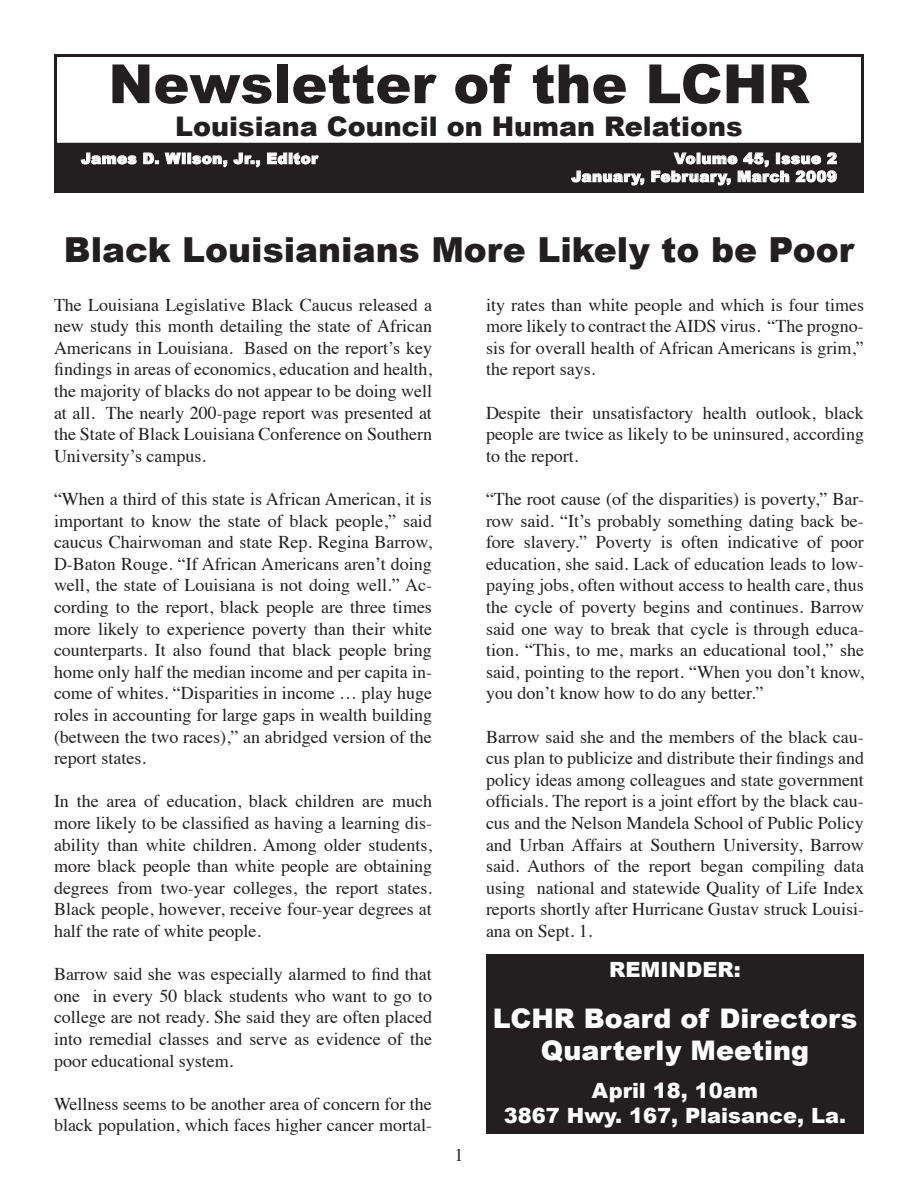
<style>
.page{position:relative;width:918px;height:1188px;background:#fff}
.page>*{position:absolute;margin:0;border:0;box-sizing:border-box;transform-origin:0 0}
.t1{font:900 54px "Arial";color:#231f20}
.t2{font:900 34.5px "Arial";color:#231f20}
.t3{font:900 27px/32.4px "Arial";color:#fff;text-align:center}
.t4{font:900 27px "Arial";color:#231f20}
.t5{font:900 21px/25.2px "Arial";color:#fff;text-align:center}
.t6{font:18px/21.6px "Times";color:#231f20;text-align:justify}
.t7{font:900 15px/18px "Arial";letter-spacing:.03em;color:#fff;text-align:right}
</style>
<div class="page">
<div style="left:54px;top:54px;width:810px;height:92px;border:3px solid #231f20"></div>
<div style="left:54px;top:146px;width:810px;height:48px;background:#231f20"></div>
<svg style="left:81px;top:152px;width:56px;height:13px"></svg>
<svg style="left:143px;top:152px;width:16px;height:12px"></svg>
<svg style="left:165px;top:152px;width:95px;height:16px"></svg>
<svg style="left:267px;top:152px;width:52px;height:13px"></svg>
<svg style="left:571px;top:170px;width:74px;height:16px"></svg>
<svg style="left:651px;top:152px;width:186px;height:34px"></svg>
<div style="left:486px;top:954px;width:378px;height:180px;background:#231f20"></div>
<h1 class="t1" style="left:108px;top:45px;width:703px">Newsletter of the LCHR</h1>
<h3 class="t4" style="left:175px;top:106px;width:569px">Louisiana Council on Human Relations</h3>
<p class="t7" style="left:81px;top:149px;width:238px">James D. Wilson, Jr., Editor</p>
<p class="t7" style="left:571px;top:149px;width:267px">Volume 45, Issue 2<br>January, February, March 2009</p>
<h2 class="t2" style="left:64px;top:224px;width:792px">Black Louisianians More Likely to be Poor</h2>
<p class="t6" style="left:54px;top:292px;width:380px">The Louisiana Legislative Black Caucus released a new study this month detailing the state of African Americans in Louisiana. Based on the report’s key findings in areas of economics, education and health, the majority of blacks do not appear to be doing well at all. The nearly 200-page report was presented at the State of Black Louisiana Conference on Southern University’s campus.</p>
<p class="t6" style="left:54px;top:487px;width:380px">“When a third of this state is African American, it is important to know the state of black people,” said caucus Chairwoman and state Rep. Regina Barrow, D-Baton Rouge. “If African Americans aren’t doing well, the state of Louisiana is not doing well.” Ac&shy;cording to the report, black people are three times more likely to experience poverty than their white counterparts. It also found that black people bring home only half the median income and per capita in&shy;come of whites. “Disparities in income … play huge roles in accounting for large gaps in wealth building (between the two races),” an abridged version of the report states.</p>
<p class="t6" style="left:54px;top:789px;width:380px">In the area of education, black children are much more likely to be classified as having a learning dis&shy;ability than white children. Among older students, more black people than white people are obtaining degrees from two-year colleges, the report states.<br>Black people, however, receive four-year degrees at half the rate of white people.</p>
<p class="t6" style="left:54px;top:962px;width:380px">Barrow said she was especially alarmed to find that one in every 50 black students who want to go to college are not ready. She said they are often placed into remedial classes and serve as evidence of the poor educational system.</p>
<p class="t6" style="left:54px;top:1091px;width:379px">Wellness seems to be another area of concern for the black population, which faces higher cancer mortal-</p>
<p class="t6" style="left:454px;top:1143px;width:10px">1</p>
<p class="t6" style="left:486px;top:292px;width:380px">ity rates than white people and which is four times more likely to contract the AIDS virus. “The progno&shy;sis for overall health of African Americans is grim,” the report says.</p>
<p class="t6" style="left:486px;top:400px;width:379px">Despite their unsatisfactory health outlook, black people are twice as likely to be uninsured, according to the report.</p>
<p class="t6" style="left:486px;top:487px;width:380px">“The root cause (of the disparities) is poverty,” Bar&shy;row said. “It’s probably something dating back be&shy;fore slavery.” Poverty is often indicative of poor education, she said. Lack of education leads to low&shy;paying jobs, often without access to health care, thus the cycle of poverty begins and continues. Barrow said one way to break that cycle is through educa&shy;tion. “This, to me, marks an educational tool,” she said, pointing to the report. “When you don’t know, you don’t know how to do any better.”</p>
<p class="t6" style="left:486px;top:724px;width:380px">Barrow said she and the members of the black cau&shy;cus plan to publicize and distribute their findings and policy ideas among colleagues and state government officials. The report is a joint effort by the black cau&shy;cus and the Nelson Mandela School of Public Policy and Urban Affairs at Southern University, Barrow said. Authors of the report began compiling data using national and statewide Quality of Life Index reports shortly after Hurricane Gustav struck Louisi&shy;ana on Sept. 1.</p>
<p class="t5" style="left:609px;top:956px;width:133px">REMINDER:</p>
<h3 class="t3" style="left:493px;top:1001px;width:366px">LCHR Board of Directors<br>Quarterly Meeting</h3>
<p class="t5" style="left:504px;top:1077px;width:344px">April 18, 10am<br>3867 Hwy. 167, Plaisance, La.</p>
</div>
